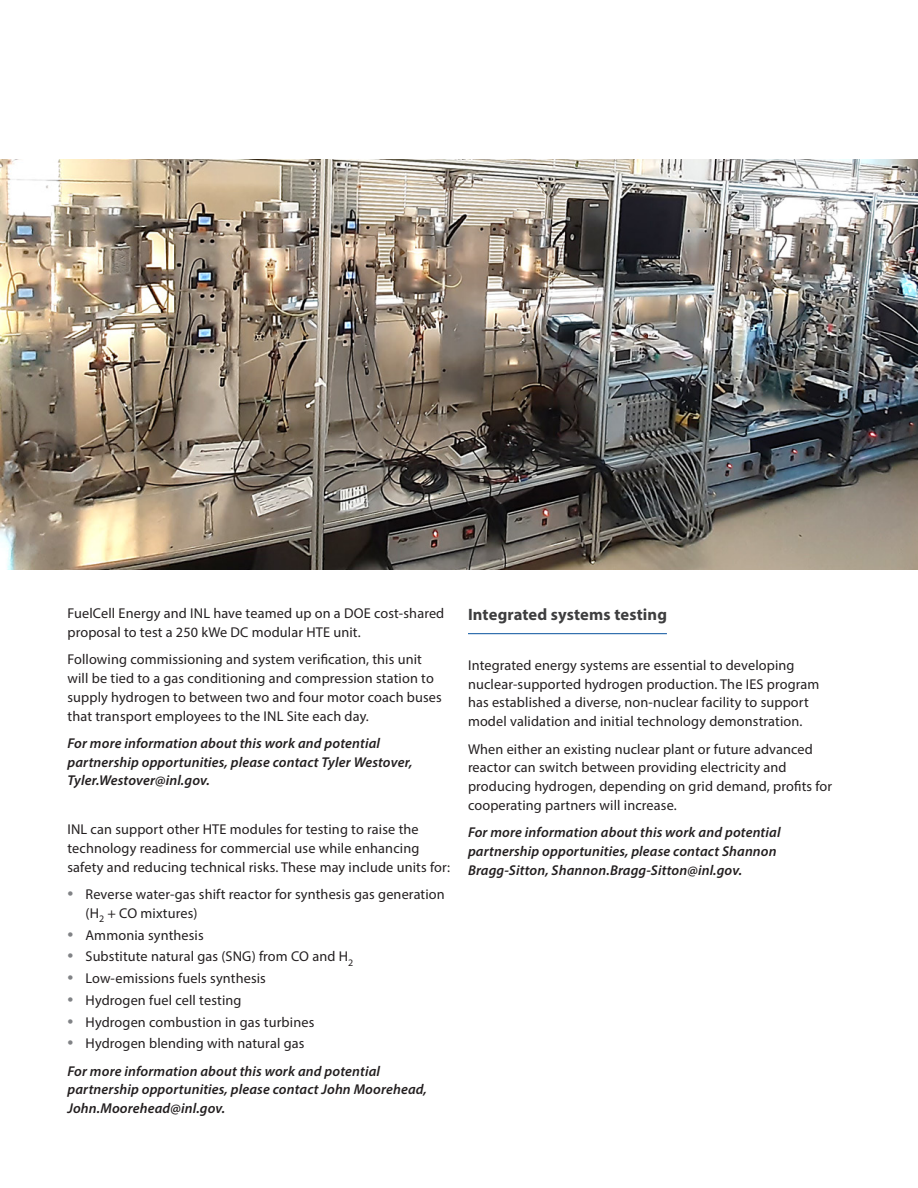
<style>
.page{position:relative;width:918px;height:1188px;background:#fff}
.page>*{position:absolute;margin:0;border:0;box-sizing:border-box;transform-origin:0 0}
.Lined_header{font:700 16.5px "Myriad Pro";letter-spacing:.01em;color:#3e3e3f}
.Body_Text{font:14.25px/18.8px "Myriad Pro";letter-spacing:.01em;color:#231f20}
.First_para{font:14.25px/18.8px "Myriad Pro";letter-spacing:.01em;color:#231f20}
.Body_Text-2{font:italic 600 14.25px/18.8px "Myriad Pro";letter-spacing:.01em;color:#231f20}
.For_more_info{font:italic 600 14.25px/18.8px "Myriad Pro";letter-spacing:.01em;color:#231f20}
.s1{font-size:21px;color:#808285}
</style>
<div class="page">
<hr style="left:468px;top:633px;width:199px;height:1px;background:#07519e">
<img style="left:0;top:160px;width:918px;height:410px">
<p class="Body_Text" style="left:68px;top:604px;width:378px">FuelCell Energy and INL have teamed up on a DOE cost-shared proposal to test a 250 kWe DC modular HTE unit.</p>
<p class="Body_Text" style="left:68px;top:650px;width:376px">Following commissioning and system verification, this unit will be tied to a gas conditioning and compression station to supply hydrogen to between two and four motor coach buses that transport employees to the INL Site each day.</p>
<p class="Body_Text-2" style="left:68px;top:733px;width:347px">For more information about this work and potential partnership opportunities, please contact Tyler Westover,<br>Tyler.Westover@inl.gov.</p>
<p class="Body_Text" style="left:68px;top:820px;width:384px">INL can support other HTE modules for testing to raise the technology readiness for commercial use while enhancing safety and reducing technical risks. These may include units for:</p>
<p class="First_para" style="left:86px;top:885px;width:361px;text-indent:-18px"><span class="s1">•</span> Reverse water-gas shift reactor for synthesis gas generation (H<sub>2</sub> + CO mixtures)</p>
<p class="First_para" style="left:68px;top:925px;width:138px"><span class="s1">•</span> Ammonia synthesis</p>
<p class="First_para" style="left:68px;top:947px;width:287px"><span class="s1">•</span> Substitute natural gas (SNG) from CO and H<sub>2</sub></p>
<p class="First_para" style="left:68px;top:969px;width:200px"><span class="s1">•</span> Low-emissions fuels synthesis</p>
<p class="First_para" style="left:68px;top:990px;width:176px"><span class="s1">•</span> Hydrogen fuel cell testing</p>
<p class="First_para" style="left:68px;top:1012px;width:248px"><span class="s1">•</span> Hydrogen combustion in gas turbines</p>
<p class="First_para" style="left:68px;top:1034px;width:238px"><span class="s1">•</span> Hydrogen blending with natural gas</p>
<p class="Body_Text-2" style="left:68px;top:1061px;width:361px">For more information about this work and potential partnership opportunities, please contact John Moorehead,<br>John.Moorehead@inl.gov.</p>
<p class="Lined_header" style="left:468px;top:603px;width:201px">Integrated systems testing</p>
<p class="First_para" style="left:468px;top:656px;width:353px">Integrated energy systems are essential to developing nuclear-supported hydrogen production. The IES program has established a diverse, non-nuclear facility to support model validation and initial technology demonstration.</p>
<p class="Body_Text" style="left:468px;top:739px;width:366px">When either an existing nuclear plant or future advanced reactor can switch between providing electricity and producing hydrogen, depending on grid demand, profits for cooperating partners will increase.</p>
<p class="For_more_info" style="left:468px;top:823px;width:314px">For more information about this work and potential partnership opportunities, please contact Shannon<br>Bragg-Sitton, Shannon.Bragg-Sitton@inl.gov.</p>
</div>
